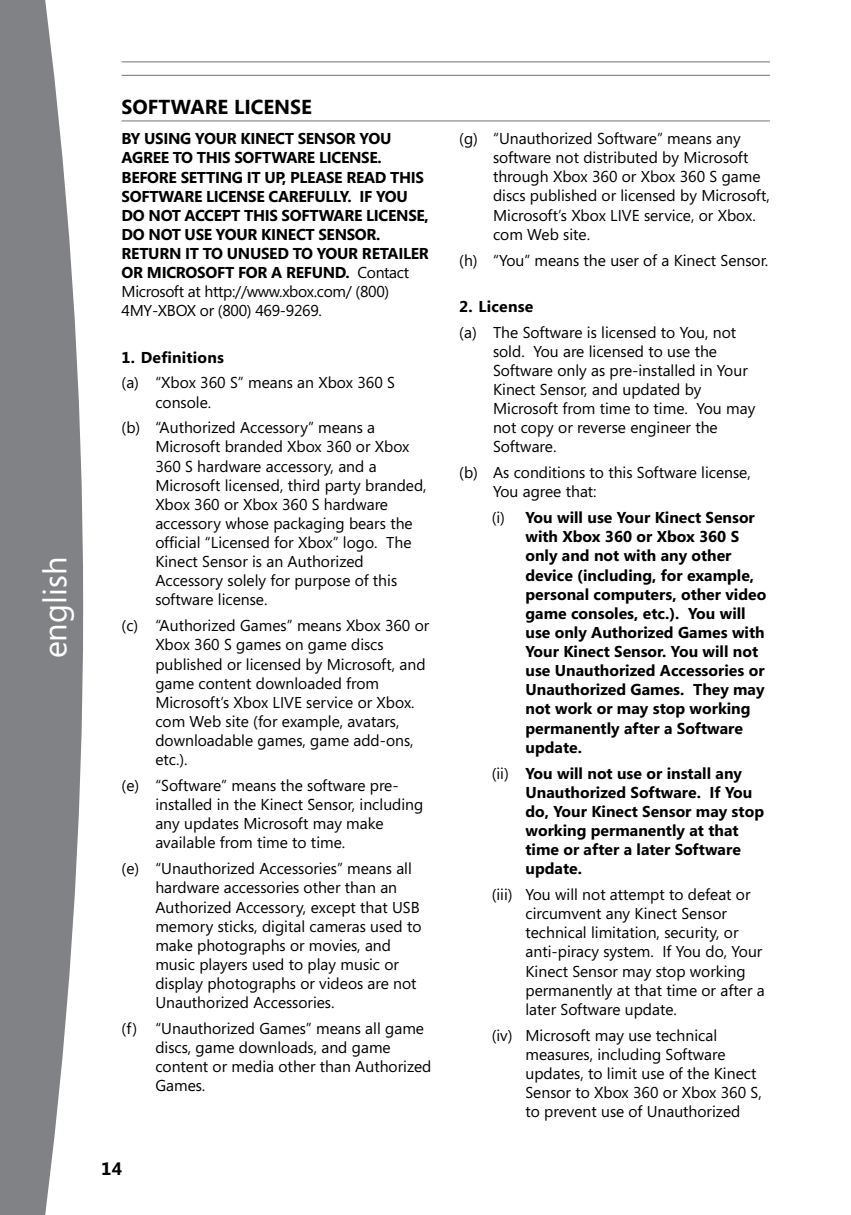
<style>
.page{position:relative;width:851px;height:1215px;background:#fff}
.page>*{position:absolute;margin:0;border:0;box-sizing:border-box;transform-origin:0 0}
.t1{font:32.62px "Segoe";letter-spacing:.005em;color:#fff}
.t2{font:700 20.25px "Segoe";color:#000}
.t3{font:700 18px "Segoe";color:#000}
.t4{font:15.75px/19.1px "Segoe";color:#000}
.t5{font:700 15.75px/19.1px "Segoe";color:#000}
.t6{font:700 15.75px/19.1px "Segoe";letter-spacing:-.02em;color:#000}
.t7{font:15.75px/19.1px "Segoe";letter-spacing:-.02em;color:#000}
.s1{font-weight:700}
.s2{font-weight:400}
</style>
<div class="page">
<hr style="left:122px;top:61px;width:648px;height:1px;background:#808285">
<hr style="left:122px;top:75px;width:648px;height:1px;background:#808285">
<svg style="left:0;top:0;width:83px;height:1215px;background:#939497"></svg>
<hr style="left:122px;top:120px;width:648px;height:2px;background:#808285">
<h1 class="t1" style="left:33px;top:658px;width:103px;rotate:-90deg">english</h1>
<p class="t2" style="left:122px;top:92px;width:135px">SOFTWARE LICEN</p>
<p class="t2" style="left:290px;top:92px;width:21px">SE</p>
<p class="t5" style="left:122px;top:129px;width:139px">BY USING YOUR KINECT</p>
<p class="t5" style="left:298px;top:129px;width:95px">SENSOR YOU</p>
<p class="t5" style="left:121px;top:148px;width:31px">AGREE</p>
<p class="t6" style="left:173px;top:148px;width:163px">TO THIS SOFTWARE LICEN</p>
<p class="t5" style="left:361px;top:148px;width:22px">SE.</p>
<p class="t5" style="left:122px;top:167px;width:37px">BEFORE</p>
<p class="t5" style="left:181px;top:167px;width:18px">SETTIN</p>
<p class="t6" style="left:232px;top:167px;width:194px">G IT UP, PLEASE READ THI S</p>
<p class="t5" style="left:122px;top:186px;width:102px">SOFTWARE LICEN</p>
<p class="t6" style="left:248px;top:186px;width:161px">SE CAREFULLY. I F YOU</p>
<p class="t5" style="left:122px;top:205px;width:39px">DO NOT</p>
<p class="t6" style="left:185px;top:205px;width:199px">ACCEPT THIS SOFTWARE LICEN</p>
<p class="t5" style="left:408px;top:205px;width:22px">SE,</p>
<p class="t5" style="left:122px;top:224px;width:39px">DO NOT</p>
<p class="t5" style="left:185px;top:224px;width:96px">USE YOUR KINECT</p>
<p class="t6" style="left:122px;top:224px;width:299px;text-indent:197px">SEN SOR.<br>RETURN IT TO UNUSED TO YOUR RETAILER<br>OR MICRO</p>
<p class="t7" style="left:122px;top:263px;width:289px;text-indent:76px"><span class="s1">SOFT FOR A REFUN D.</span> Contact<br>Microsoft at http://www.xbox.com/ (800)<br>4MY-XBOX or (800) 469-9269.</p>
<p class="t5" style="left:122px;top:347px;width:104px">1. Definitions</p>
<p class="t4" style="left:155px;top:373px;width:241px;text-indent:-34px">(a) “Xbox 360 S” means an Xbox 360 S console.</p>
<p class="t4" style="left:155px;top:418px;width:273px;text-indent:-34px">(b) “Authorized Accessory” means a Microsoft branded Xbox 360 or Xbox 360 S hardware accessory, and a Microsoft licensed, third party branded, Xbox 360 or Xbox 360 S hardware accessory whose packaging bears the official “Licensed for Xbox” logo. The Kinect Sensor is an Authorized Accessory solely for purpose of this software license.</p>
<p class="t4" style="left:155px;top:616px;width:275px;text-indent:-34px">(c) “Authorized Games” means Xbox 360 or<br>Xbox 360 S games on game discs published or licensed by Microsoft, and game content downloaded from<br>Microsoft’s Xbox LIVE service or Xbox. com Web site (for example, avatars, downloadable games, game add-ons, etc.).</p>
<p class="t4" style="left:155px;top:776px;width:269px;text-indent:-34px">(e) “Software” means the software pre&shy;installed in the Kinect Sensor, including any updates Microsoft may make available from time to time.</p>
<p class="t4" style="left:155px;top:859px;width:267px;text-indent:-34px">(e) “Unauthorized Accessories” means all hardware accessories other than an Authorized Accessory, except that USB memory sticks, digital cameras used to make photographs or movies, and music players used to play music or display photographs or videos are not Unauthorized Accessories.</p>
<p class="t4" style="left:155px;top:1018px;width:277px;text-indent:-34px">(f) “Unauthorized Games” means all game discs, game downloads, and game content or media other than Authorized<br>Games.</p>
<p class="t3" style="left:101px;top:1155px;width:22px">14</p>
<p class="t4" style="left:493px;top:129px;width:278px;text-indent:-34px">(g) “Unauthorized Software” means any software not distributed by Microsoft through Xbox 360 or Xbox 360 S game discs published or licensed by Microsoft, Microsoft’s Xbox LIVE service, or Xbox. com Web site.</p>
<p class="t4" style="left:459px;top:250px;width:310px">(h) “You” means the user of a Kinect Sensor.</p>
<p class="t5" style="left:459px;top:296px;width:76px">2. License</p>
<p class="t4" style="left:493px;top:322px;width:264px;text-indent:-34px">(a) The Software is licensed to You, not sold. You are licensed to use the<br>Software only as pre-installed in Your<br>Kinect Sensor, and updated by<br>Microsoft from time to time. You may not copy or reverse engineer the<br>Software.</p>
<p class="t4" style="left:493px;top:463px;width:259px;text-indent:-34px">(b) As conditions to this Software license,<br>You agree that:</p>
<p class="t5" style="left:525px;top:507px;width:242px;text-indent:-34px"><span class="s2">(i)</span> You will use Your Kinect Sensor with Xbox 360 or Xbox 360 S only and not with any other device (including, for example, personal computers, other video game consoles, etc.). You will use only Authorized Games with<br>Your Kinect Sensor. You will not use Unauthorized Accessories or<br>Unauthorized Games. They may not work or may stop working permanently after a Software update.</p>
<p class="t5" style="left:525px;top:763px;width:240px;text-indent:-34px"><span class="s2">(ii)</span> You will not use or install any<br>Unauthorized Software. I f You do, Your Kinect Sensor may stop working permanently at that time or after a later Software update.</p>
<p class="t4" style="left:525px;top:884px;width:241px;text-indent:-34px">(iii) You will not attempt to defeat or circumvent any Kinect Sensor technical limitation, security, or anti-piracy system. If You do, Your<br>Kinect Sensor may stop working permanently at that time or after a later Software update.</p>
<p class="t4" style="left:525px;top:1025px;width:238px;text-indent:-34px">(iv) Microsoft may use technical measures, including Software updates, to limit use of the Kinect<br>Sensor to Xbox 360 or Xbox 360 S, to prevent use of Unauthorized</p>
</div>
